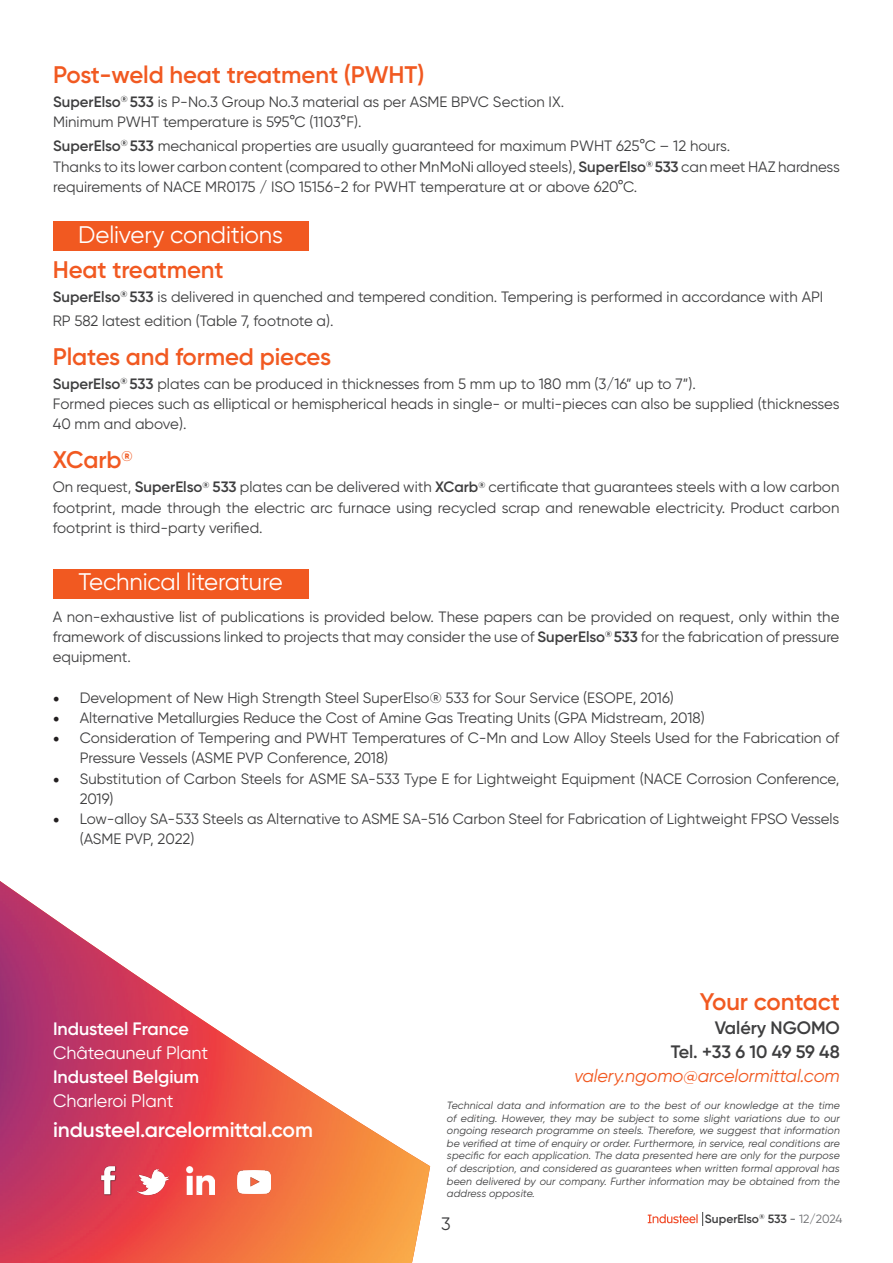
<style>
.page{position:relative;width:893px;height:1263px;background:#fff}
.page>*{position:absolute;margin:0;border:0;box-sizing:border-box;transform-origin:0 0}
.t1{font:600 24px "Gilroy";letter-spacing:-.005em;color:#f15921}
.t2{font:24px "Gilroy";letter-spacing:-.005em;color:#fff}
.t3{font:600 21px "Gilroy";letter-spacing:-.005em;color:#fff}
.t4{font:600 18px "Gilroy";letter-spacing:-.005em;color:#fff}
.t5{font:18px "Gilroy";letter-spacing:-.005em;color:#fff}
.t6{font:italic 18px "Gilroy";letter-spacing:-.005em;color:#f15921}
.t7{font:600 18px/24px "Gilroy";letter-spacing:-.005em;color:#3e3e3f;text-align:right}
.t8{font:18px "Gilroy";color:#3e3e3f}
.t9{font:15px/20.2px "Gilroy";color:#3e3e3f}
.t10{font:600 12px "Gilroy";color:#3e3e3f}
.t11{font:italic 10.5px/12.6px "Gilroy";letter-spacing:.01em;color:#3e3e3f;text-align:justify}
.s1{font-weight:600}
.s2{font-family:"Minion Pro";font-size:18px;color:#231f20}
.s3{color:#7a7c7f}
.s4{font-weight:400;color:#6c6d70}
</style>
<div class="page">
<img style="left:0;top:881px;width:430px;height:382px">
<img style="left:134px;top:1161px;width:36px;height:38px">
<img style="left:237px;top:1170px;width:33px;height:23px">
<img style="left:187px;top:1166px;width:27px;height:28px">
<img style="left:101px;top:1165px;width:15px;height:31px">
<svg style="left:648px;top:1212px;width:55px;height:14px"></svg>
<div style="left:53px;top:222px;width:255px;height:29px;background:#f15921"></div>
<div style="left:53px;top:569px;width:255px;height:29px;background:#f15921"></div>
<p class="t1" style="left:53px;top:60px;width:373px">Post-weld heat treatment (PWHT)</p>
<p class="t9" style="left:53px;top:91px;width:513px"><span class="s1">SuperElso</span><sup>®</sup> <span class="s1">533</span> is P-No.3 Group No.3 material as per ASME BPVC Section IX.</p>
<p class="t9" style="left:53px;top:112px;width:310px">Minimum PWHT temperature is 595°C (1103°F).</p>
<p class="t9" style="left:53px;top:136px;width:679px"><span class="s1">SuperElso</span><sup>®</sup> <span class="s1">533</span> mechanical properties are usually guaranteed for maximum PWHT 625°C – 12 hours.</p>
<p class="t9" style="left:53px;top:156px;width:788px">Thanks to its lower carbon content (compared to other MnMoNi alloyed steels), <span class="s1">SuperElso</span><sup>®</sup> <span class="s1">533</span> can meet HAZ hardness requirements of NACE MR0175 / ISO 15156-2 for PWHT temperature at or above 620°C.</p>
<p class="t2" style="left:78px;top:220px;width:206px">Delivery conditions</p>
<p class="t1" style="left:53px;top:255px;width:172px">Heat treatment</p>
<p class="t9" style="left:53px;top:285px;width:772px;line-height:24px"><span class="s1">SuperElso</span><sup>®</sup> <span class="s1">533</span> is delivered in quenched and tempered condition. Tempering is performed in accordance with API<br>RP 582 latest edition (Table 7, footnote a).</p>
<p class="t1" style="left:53px;top:342px;width:280px">Plates and formed pieces</p>
<p class="t9" style="left:53px;top:373px;width:645px"><span class="s1">SuperElso</span><sup>®</sup> <span class="s1">533</span> plates can be produced in thicknesses from 5 mm up to 180 mm (3/16” up to 7”).</p>
<p class="t9" style="left:53px;top:394px;width:788px">Formed pieces such as elliptical or hemispherical heads in single- or multi-pieces can also be supplied (thicknesses<br>40 mm and above).</p>
<p class="t1" style="left:53px;top:445px;width:81px">XCarb<sup>®</sup></p>
<p class="t9" style="left:53px;top:477px;width:788px;text-align:justify">On request, <span class="s1">SuperElso</span><sup>®</sup> <span class="s1">533</span> plates can be delivered with <span class="s1">XCarb</span><sup>®</sup> certificate that guarantees steels with a low carbon footprint, made through the electric arc furnace using recycled scrap and renewable electricity. Product carbon footprint is third-party verified.</p>
<p class="t2" style="left:79px;top:567px;width:206px">Technical literature</p>
<p class="t9" style="left:53px;top:606px;width:788px;text-align:justify">A non-exhaustive list of publications is provided below. These papers can be provided on request, only within the framework of discussions linked to projects that may consider the use of <span class="s1">SuperElso</span><sup>®</sup> <span class="s1">533</span> for the fabrication of pressure equipment.</p>
<p class="t9" style="left:53px;top:687px;width:623px"><span class="s2">•</span> Development of New High Strength Steel SuperElso® 533 for Sour Service (ESOPE, 2016)</p>
<p class="t9" style="left:53px;top:707px;width:653px"><span class="s2">•</span> Alternative Metallurgies Reduce the Cost of Amine Gas Treating Units (GPA Midstream, 2018)</p>
<p class="t9" style="left:80px;top:727px;width:761px;text-indent:-27px"><span class="s2">•</span> Consideration of Tempering and PWHT Temperatures of C-Mn and Low Alloy Steels Used for the Fabrication of<br>Pressure Vessels (ASME PVP Conference, 2018)</p>
<p class="t9" style="left:80px;top:768px;width:761px;text-indent:-27px"><span class="s2">•</span> Substitution of Carbon Steels for ASME SA-533 Type E for Lightweight Equipment (NACE Corrosion Conference,<br>2019)</p>
<p class="t9" style="left:80px;top:808px;width:761px;text-indent:-27px"><span class="s2">•</span> Low-alloy SA-533 Steels as Alternative to ASME SA-516 Carbon Steel for Fabrication of Lightweight FPSO Vessels (ASME PVP, 2022)</p>
<p class="t4" style="left:53px;top:1018px;width:137px">Industeel France</p>
<p class="t5" style="left:53px;top:1042px;width:157px">Châteauneuf Plant</p>
<p class="t4" style="left:53px;top:1066px;width:147px">Industeel Belgium</p>
<p class="t5" style="left:53px;top:1090px;width:122px">Charleroi Plant</p>
<h2 class="t3" style="left:53px;top:1117px;width:261px">industeel.arcelormittal.com</h2>
<h1 class="t1" style="left:700px;top:987px;width:141px">Your contact</h1>
<p class="t7" style="left:671px;top:1015px;width:171px">Valéry NGOMO<br>Tel. +33 6 10 49 59 48</p>
<p class="t6" style="left:574px;top:1065px;width:267px">valery.ngomo@arcelormittal.com</p>
<p class="t11" style="left:447px;top:1099px;width:394px">Technical data and information are to the best of our knowledge at the time of editing. However, they may be subject to some slight variations due to our ongoing research programme on steels. Therefore, we suggest that information be verified at time of enquiry or order. Furthermore, in service, real conditions are specific for each application. The data presented here are only for the purpose of description, and considered as guarantees when written formal approval has been delivered by our company. Further information may be obtained from the address opposite.</p>
<p class="t8" style="left:441px;top:1212px;width:11px">3</p>
<p class="t10" style="left:705px;top:1211px;width:139px">SuperElso<sup>®</sup> 533 <span class="s3">-</span> <span class="s4">12/2024</span></p>
</div>
